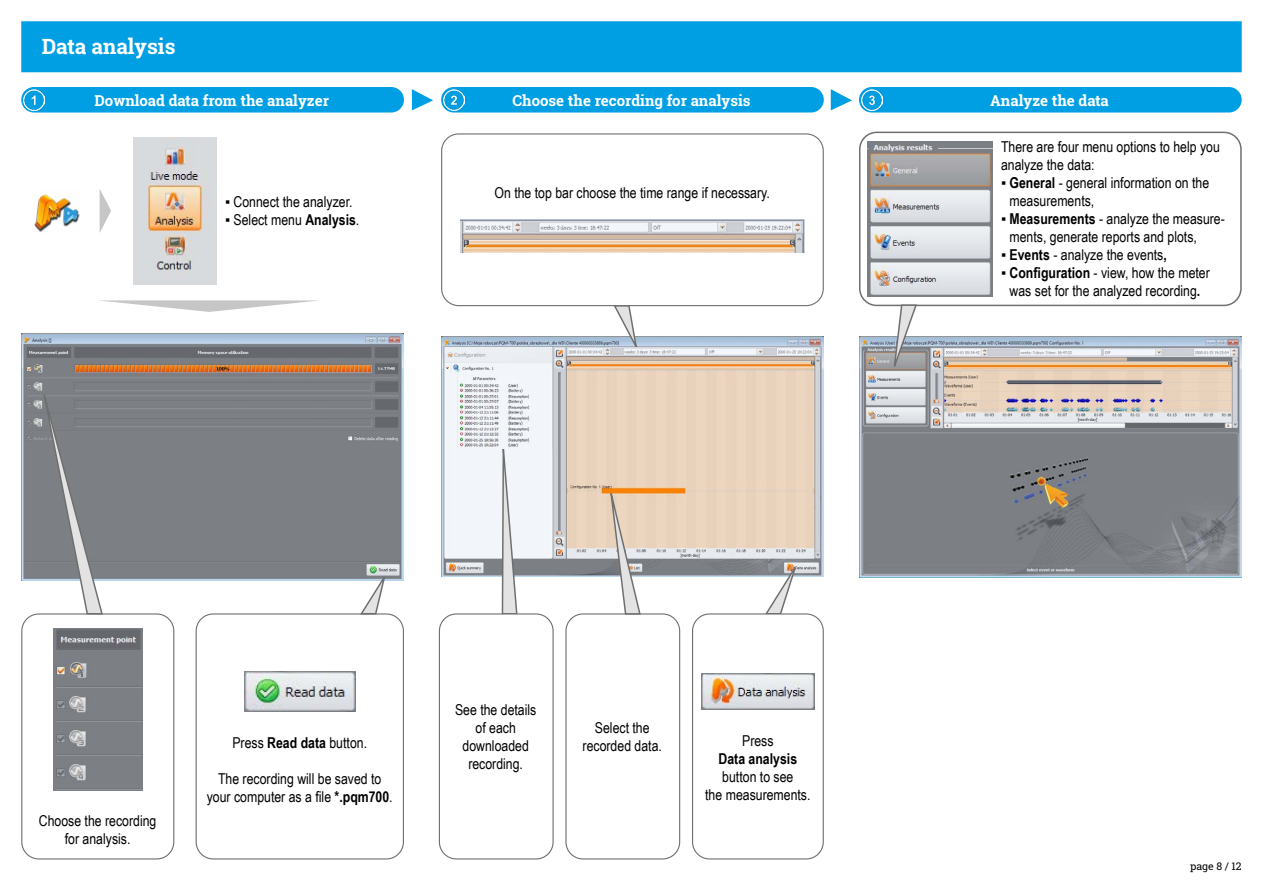
<style>
.page{position:relative;width:1263px;height:893px;background:#fff}
.page>*{position:absolute;margin:0;border:0;box-sizing:border-box;transform-origin:0 0}
.t1{font:700 21px "Roboto Slab";color:#fff}
.t2{font:15px/18px "Arial Narrow";color:#000;text-align:center}
.t3{font:700 15px "Roboto Slab";color:#fff}
.t4{font:700 15px "Arial Narrow";color:#000}
.t5{font:10.5px "Roboto Slab";color:#000}
.s1{font-weight:700}
</style>
<div class="page">
<img style="left:859px;top:336px;width:383px;height:241px">
<div style="left:21px;top:21px;width:1221px;height:51px;background:#009fe3;border:2px solid #009fe3"></div>
<div style="left:441px;top:87px;width:383px;height:26px;background:#009fe3;border-radius:13px"></div>
<img style="left:443px;top:89px;width:21px;height:21px">
<div style="left:21px;top:87px;width:383px;height:26px;background:#009fe3;border-radius:13px"></div>
<img style="left:23px;top:89px;width:22px;height:21px">
<div style="left:859px;top:87px;width:383px;height:26px;background:#009fe3;border-radius:13px"></div>
<img style="left:861px;top:89px;width:21px;height:21px">
<svg style="left:411px;top:89px;width:22px;height:22px"></svg>
<img style="left:21px;top:333px;width:383px;height:247px">
<img style="left:53px;top:629px;width:89px;height:161px">
<div style="left:21px;top:613px;width:153px;height:246px;border:1px solid #706f6f;border-radius:17px"></div>
<svg style="left:34px;top:349px;width:70px;height:267px;background:#919295"></svg>
<img style="left:244px;top:671px;width:111px;height:41px">
<div style="left:196px;top:613px;width:208px;height:246px;border:1px solid #706f6f;border-radius:17px"></div>
<img style="left:34px;top:194px;width:46px;height:38px">
<img style="left:133px;top:138px;width:83px;height:146px">
<svg style="left:100px;top:190px;width:11px;height:42px"></svg>
<svg style="left:100px;top:300px;width:219px;height:12px"></svg>
<svg style="left:359px;top:569px;width:29px;height:46px"></svg>
<svg style="left:830px;top:89px;width:22px;height:22px"></svg>
<img style="left:441px;top:337px;width:383px;height:240px">
<img style="left:460px;top:219px;width:344px;height:33px">
<div style="left:441px;top:133px;width:383px;height:173px;border:1px solid #706f6f;border-radius:17px"></div>
<svg style="left:612px;top:304px;width:27px;height:52px"></svg>
<div style="left:565px;top:613px;width:115px;height:246px;border:1px solid #706f6f;border-radius:17px"></div>
<svg style="left:501px;top:414px;width:17px;height:199px"></svg>
<div style="left:439px;top:613px;width:115px;height:246px;border:1px solid #706f6f;border-radius:17px"></div>
<svg style="left:763px;top:557px;width:37px;height:56px"></svg>
<img style="left:701px;top:673px;width:113px;height:37px">
<div style="left:692px;top:613px;width:132px;height:246px;border:1px solid #706f6f;border-radius:17px"></div>
<svg style="left:606px;top:467px;width:36px;height:148px;background:#daccbe"></svg>
<div style="left:859px;top:132px;width:383px;height:174px;border:2px solid #706f6f;border-radius:17px"></div>
<svg style="left:891px;top:304px;width:27px;height:76px"></svg>
<img style="left:867px;top:141px;width:125px;height:156px">
<h1 class="t1" style="left:42px;top:32px;width:135px">Data analysis</h1>
<p class="t3" style="left:95px;top:90px;width:236px">Download data from the analyzer</p>
<p class="t3" style="left:512px;top:90px;width:240px">Choose the recording for analysis</p>
<p class="t3" style="left:990px;top:90px;width:120px">Analyze the data</p>
<p class="t2" style="left:225px;top:192px;width:129px">▪ Connect the analyzer.</p>
<p class="t2" style="left:225px;top:210px;width:136px">▪ Select menu <span class="s1">Analysis</span>.</p>
<p class="t2" style="left:494px;top:183px;width:277px">On the top bar choose the time range if necessary.</p>
<p class="t2" style="left:39px;top:811px;width:119px">Choose the recording for analysis.</p>
<p class="t2" style="left:232px;top:733px;width:136px">Press <span class="s1">Read data</span> button.</p>
<p class="t2" style="left:207px;top:769px;width:187px">The recording will be saved to your computer as a file <span class="s1">*.pqm700</span>.</p>
<p class="t2" style="left:455px;top:700px;width:83px">See the details of each downloaded recording.</p>
<p class="t2" style="left:583px;top:718px;width:81px">Select the recorded data.</p>
<p class="t2" style="left:742px;top:731px;width:33px">Press</p>
<p class="t4" style="left:718px;top:747px;width:80px">Data analysis</p>
<p class="t2" style="left:705px;top:767px;width:107px">button to see<br>the measurements.</p>
<p class="t2" style="left:1001px;top:137px;width:220px;text-align:left">There are four menu options to help you analyze the data:</p>
<p class="t2" style="left:1009px;top:173px;width:201px;text-align:left;text-indent:-9px">▪ <span class="s1">General</span> - general information on the measurements,</p>
<p class="t2" style="left:1009px;top:209px;width:217px;text-align:left;text-indent:-9px">▪ <span class="s1">Measurements</span> - analyze the measure&shy;ments, generate reports and plots,</p>
<p class="t2" style="left:1001px;top:245px;width:167px">▪ <span class="s1">Events</span> - analyze the events<span class="s1">,</span></p>
<p class="t2" style="left:1001px;top:263px;width:210px">▪ <span class="s1">Configuration</span> - view, how the meter was set for the analyzed recording<span class="s1">.</span></p>
<p class="t5" style="left:1190px;top:859px;width:53px">page 8 / 12</p>
</div>
